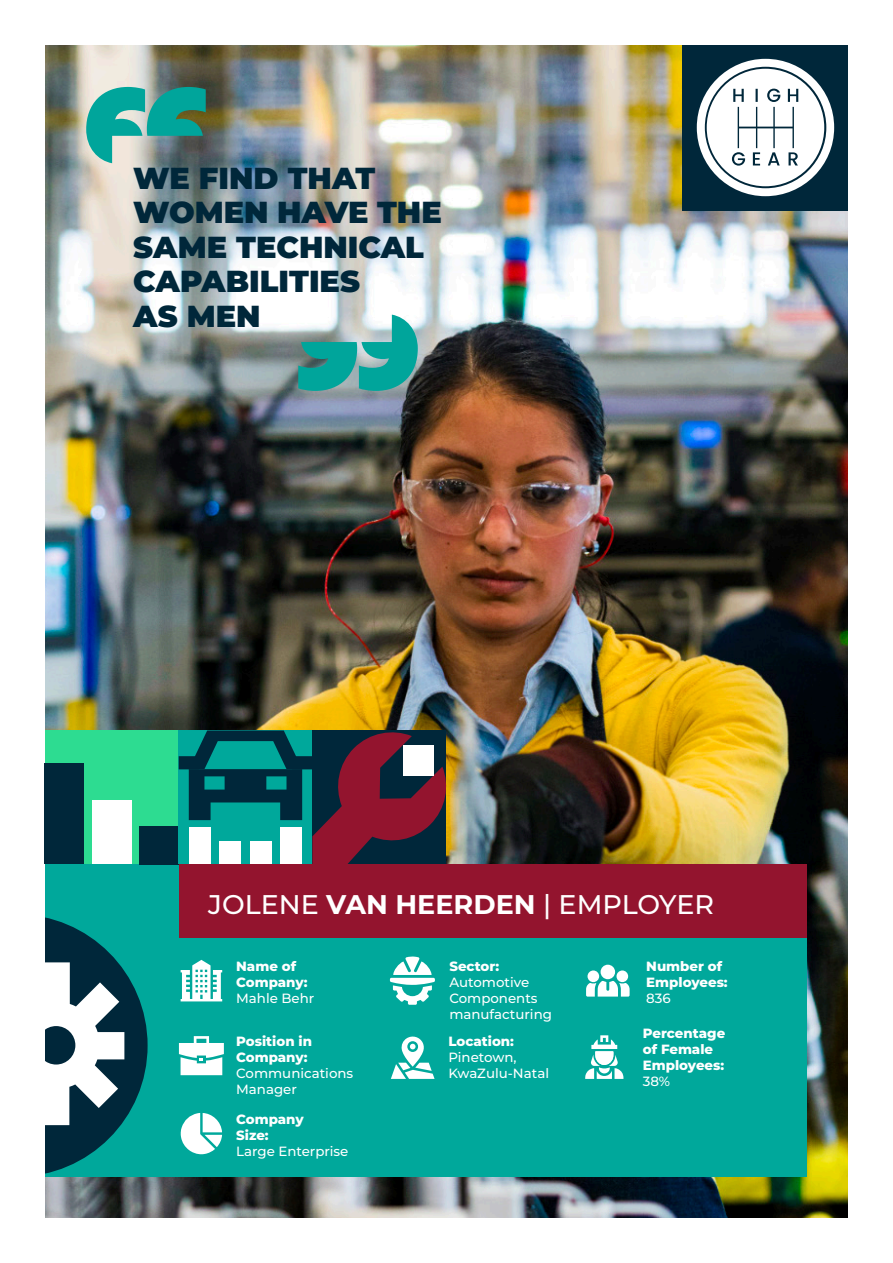
<style>
.page{position:relative;width:893px;height:1263px;background:#fff}
.page>*{position:absolute;margin:0;border:0;box-sizing:border-box;transform-origin:0 0}
.t1{font:900 30.3px/34.5px "Montserrat";color:#00273a}
.t2{font:500 27px "Montserrat";color:#fff}
.t3{font:800 13.35px "Montserrat";color:#fff}
.t4{font:500 13.35px/16px "Montserrat";color:#fff}
.s1{font-weight:700}
</style>
<div class="page">
<img style="left:45px;top:45px;width:803px;height:1173px">
<svg style="left:86px;top:87px;width:120px;height:76px;background:#4da49b"></svg>
<svg style="left:298px;top:315px;width:120px;height:76px;background:#54b0ab"></svg>
<div style="left:45px;top:864px;width:762px;height:313px;background:#00a89b"></div>
<svg style="left:45px;top:917px;width:103px;height:257px"></svg>
<div style="left:179px;top:864px;width:628px;height:73px;background:#93142e"></div>
<svg style="left:179px;top:1036px;width:45px;height:39px"></svg>
<svg style="left:181px;top:960px;width:41px;height:41px"></svg>
<svg style="left:391px;top:1036px;width:43px;height:43px"></svg>
<svg style="left:181px;top:1113px;width:41px;height:41px"></svg>
<svg style="left:390px;top:956px;width:45px;height:49px"></svg>
<div style="left:45px;top:730px;width:134px;height:134px;background:#2ddc91"></div>
<div style="left:45px;top:763px;width:39px;height:101px;background:#00273a"></div>
<div style="left:92px;top:800px;width:39px;height:64px;background:#fff"></div>
<div style="left:139px;top:826px;width:40px;height:38px;background:#00273a"></div>
<div style="left:179px;top:730px;width:133px;height:134px;background:#00a89b"></div>
<div style="left:292px;top:756px;width:20px;height:13px;background:#00273a"></div>
<div style="left:179px;top:756px;width:20px;height:13px;background:#00273a"></div>
<svg style="left:189px;top:730px;width:113px;height:90px"></svg>
<div style="left:189px;top:827px;width:22px;height:37px;background:#fff"></div>
<div style="left:280px;top:827px;width:22px;height:37px;background:#fff"></div>
<div style="left:250px;top:842px;width:22px;height:22px;background:#fff"></div>
<div style="left:219px;top:842px;width:22px;height:22px;background:#fff"></div>
<div style="left:683px;top:45px;width:165px;height:165px;background:#00273a"></div>
<svg style="left:697px;top:59px;width:137px;height:137px"></svg>
<svg style="left:312px;top:728px;width:138px;height:136px;background:#502332"></svg>
<div style="left:403px;top:745px;width:31px;height:30px;background:#fff"></div>
<div style="left:601px;top:965px;width:14px;height:14px;background:#fff;border-radius:50%"></div>
<svg style="left:586px;top:981px;width:44px;height:15px"></svg>
<div style="left:587px;top:970px;width:12px;height:12px;background:#fff;border-radius:50%"></div>
<div style="left:616px;top:970px;width:12px;height:12px;background:#fff;border-radius:50%"></div>
<svg style="left:585px;top:1035px;width:38px;height:44px"></svg>
<p class="t1" style="left:133px;top:159px;width:310px">WE FIND THAT<br>WOMEN HAVE THE<br>SAME TECHNICAL<br>CAPABILITIES</p>
<p class="t1" style="left:133px;top:297px;width:129px">AS MEN</p>
<p class="t2" style="left:208px;top:885px;width:507px">JOLENE <span class="s1">VAN HEERDEN</span> | EMPLOYER</p>
<p class="t3" style="left:236px;top:956px;width:62px">Name of</p>
<p class="t3" style="left:236px;top:972px;width:73px">Company:</p>
<p class="t4" style="left:236px;top:990px;width:80px">Mahle Behr</p>
<p class="t3" style="left:236px;top:1031px;width:77px">Position in</p>
<p class="t3" style="left:236px;top:1047px;width:73px">Company:</p>
<p class="t4" style="left:236px;top:1065px;width:119px">Communications<br>Manager</p>
<p class="t3" style="left:236px;top:1109px;width:69px">Company</p>
<p class="t3" style="left:236px;top:1125px;width:34px">Size:</p>
<p class="t4" style="left:236px;top:1143px;width:114px">Large Enterprise</p>
<p class="t3" style="left:449px;top:956px;width:51px">Sector:</p>
<p class="t4" style="left:449px;top:974px;width:104px">Automotive<br>Components manufacturing</p>
<p class="t3" style="left:448px;top:1031px;width:67px">Location:</p>
<p class="t4" style="left:448px;top:1049px;width:102px">Pinetown,<br>KwaZulu-Natal</p>
<p class="t3" style="left:646px;top:956px;width:77px">Number of</p>
<p class="t3" style="left:646px;top:972px;width:83px">Employees:</p>
<p class="t4" style="left:646px;top:990px;width:26px">836</p>
<p class="t3" style="left:643px;top:1024px;width:84px">Percentage</p>
<p class="t3" style="left:643px;top:1040px;width:72px">of Female</p>
<p class="t3" style="left:643px;top:1056px;width:83px">Employees:</p>
<p class="t4" style="left:643px;top:1073px;width:29px">38%</p>
</div>
